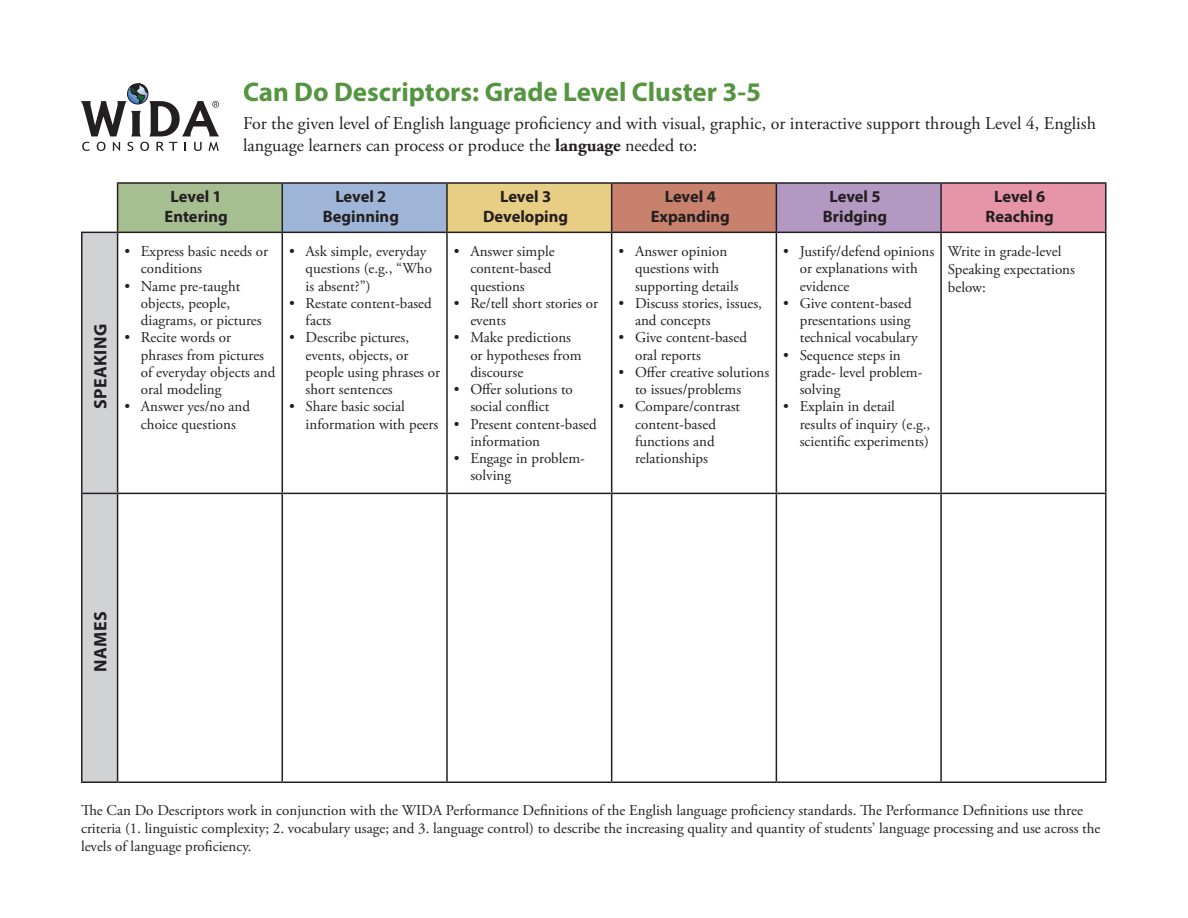
<style>
.page{position:relative;width:1188px;height:918px;background:#fff}
.page>*{position:absolute;margin:0;border:0;box-sizing:border-box;transform-origin:0 0}
.subhead{font:700 27px "Myriad Pro";color:#559541}
.body{font:18px/21.6px "Adobe Garamond Pro";color:#231f20}
.t1{font:700 18px "Myriad Pro";letter-spacing:.02em;color:#231f20}
.t2{font:700 16.5px "Myriad Pro";color:#231f20}
.chart_body{font:15px/17.2px "Adobe Garamond Pro";color:#231f20}
.body-2{font:15px/18px "Adobe Garamond Pro";color:#231f20}
.s1{font-weight:700}
</style>
<div class="page">
<svg style="left:82px;top:142px;width:8px;height:9px"></svg>
<svg style="left:97px;top:142px;width:9px;height:9px"></svg>
<svg style="left:113px;top:142px;width:7px;height:9px"></svg>
<svg style="left:127px;top:142px;width:6px;height:9px"></svg>
<svg style="left:140px;top:142px;width:9px;height:9px"></svg>
<svg style="left:156px;top:142px;width:21px;height:9px"></svg>
<svg style="left:194px;top:142px;width:8px;height:9px"></svg>
<svg style="left:208px;top:142px;width:11px;height:9px"></svg>
<svg style="left:81px;top:84px;width:138px;height:52px"></svg>
<div style="left:118px;top:183px;width:164px;height:49px;background:#a6bf91"></div>
<div style="left:282px;top:183px;width:165px;height:49px;background:#9fb5d7"></div>
<div style="left:447px;top:183px;width:165px;height:49px;background:#e8cd85"></div>
<div style="left:612px;top:183px;width:164px;height:49px;background:#c8816c"></div>
<div style="left:776px;top:183px;width:165px;height:49px;background:#b398c2"></div>
<div style="left:941px;top:183px;width:165px;height:49px;background:#e694a8"></div>
<div style="left:82px;top:233px;width:35px;height:549px;background:#d1d2d4"></div>
<hr style="left:282px;top:182px;width:165px;height:2px;background:#231f20">
<hr style="left:447px;top:182px;width:165px;height:2px;background:#231f20">
<hr style="left:446px;top:184px;width:2px;height:48px;background:#231f20">
<hr style="left:612px;top:182px;width:164px;height:2px;background:#231f20">
<hr style="left:611px;top:184px;width:1px;height:48px;background:#231f20">
<hr style="left:776px;top:182px;width:165px;height:2px;background:#231f20">
<hr style="left:776px;top:184px;width:1px;height:48px;background:#231f20">
<hr style="left:941px;top:182px;width:166px;height:2px;background:#231f20">
<hr style="left:940px;top:184px;width:2px;height:48px;background:#231f20">
<hr style="left:1105px;top:184px;width:2px;height:48px;background:#231f20">
<hr style="left:81px;top:233px;width:1px;height:260px;background:#231f20">
<hr style="left:118px;top:232px;width:164px;height:1px;background:#231f20">
<hr style="left:117px;top:233px;width:1px;height:260px;background:#231f20">
<hr style="left:282px;top:232px;width:165px;height:1px;background:#231f20">
<hr style="left:282px;top:233px;width:1px;height:260px;background:#231f20">
<hr style="left:447px;top:232px;width:165px;height:1px;background:#231f20">
<hr style="left:446px;top:233px;width:2px;height:260px;background:#231f20">
<hr style="left:612px;top:232px;width:164px;height:1px;background:#231f20">
<hr style="left:611px;top:233px;width:1px;height:260px;background:#231f20">
<hr style="left:776px;top:232px;width:165px;height:1px;background:#231f20">
<hr style="left:776px;top:233px;width:1px;height:260px;background:#231f20">
<hr style="left:941px;top:232px;width:166px;height:1px;background:#231f20">
<hr style="left:940px;top:233px;width:2px;height:260px;background:#231f20">
<hr style="left:1105px;top:233px;width:2px;height:260px;background:#231f20">
<hr style="left:81px;top:493px;width:37px;height:1px;background:#231f20">
<hr style="left:81px;top:494px;width:1px;height:288px;background:#231f20">
<hr style="left:118px;top:493px;width:164px;height:1px;background:#231f20">
<hr style="left:117px;top:494px;width:1px;height:288px;background:#231f20">
<hr style="left:282px;top:493px;width:165px;height:1px;background:#231f20">
<hr style="left:282px;top:494px;width:1px;height:288px;background:#231f20">
<hr style="left:447px;top:493px;width:165px;height:1px;background:#231f20">
<hr style="left:446px;top:494px;width:2px;height:288px;background:#231f20">
<hr style="left:612px;top:493px;width:164px;height:1px;background:#231f20">
<hr style="left:611px;top:494px;width:1px;height:288px;background:#231f20">
<hr style="left:776px;top:493px;width:165px;height:1px;background:#231f20">
<hr style="left:776px;top:494px;width:1px;height:288px;background:#231f20">
<hr style="left:941px;top:493px;width:166px;height:1px;background:#231f20">
<hr style="left:940px;top:494px;width:2px;height:288px;background:#231f20">
<hr style="left:1105px;top:494px;width:2px;height:288px;background:#231f20">
<hr style="left:81px;top:782px;width:37px;height:1px;background:#231f20">
<hr style="left:118px;top:782px;width:164px;height:1px;background:#231f20">
<hr style="left:282px;top:782px;width:165px;height:1px;background:#231f20">
<hr style="left:447px;top:782px;width:165px;height:1px;background:#231f20">
<hr style="left:612px;top:782px;width:164px;height:1px;background:#231f20">
<hr style="left:776px;top:782px;width:165px;height:1px;background:#231f20">
<hr style="left:941px;top:782px;width:166px;height:1px;background:#231f20">
<hr style="left:117px;top:182px;width:165px;height:2px;background:#231f20">
<hr style="left:117px;top:184px;width:1px;height:48px;background:#231f20">
<hr style="left:282px;top:184px;width:1px;height:48px;background:#231f20">
<hr style="left:81px;top:232px;width:37px;height:1px;background:#231f20">
<p class="t1" style="left:89px;top:409px;width:86px;rotate:-90deg">SPEAKING</p>
<p class="t2" style="left:171px;top:186px;width:53px">Level 1</p>
<p class="t2" style="left:165px;top:205px;width:65px">Entering</p>
<p class="subhead" style="left:243px;top:75px;width:520px">Can Do Descriptors: Grade Level Cluster 3-5</p>
<p class="body" style="left:243px;top:113px;width:855px">For the given level of English language proficiency and with visual, graphic, or interactive support through Level 4, English language learners can process or produce the <span class="s1">language</span> needed to:</p>
<p class="t2" style="left:335px;top:186px;width:53px">Level 2</p>
<p class="t2" style="left:323px;top:205px;width:78px">Beginning</p>
<p class="t2" style="left:500px;top:186px;width:53px">Level 3</p>
<p class="t2" style="left:483px;top:205px;width:87px">Developing</p>
<p class="t2" style="left:665px;top:186px;width:53px">Level 4</p>
<p class="t2" style="left:651px;top:205px;width:81px">Expanding</p>
<p class="t2" style="left:829px;top:186px;width:53px">Level 5</p>
<p class="t2" style="left:823px;top:205px;width:66px">Bridging</p>
<p class="t2" style="left:994px;top:186px;width:53px">Level 6</p>
<p class="t2" style="left:986px;top:205px;width:70px">Reaching</p>
<p class="chart_body" style="left:141px;top:243px;width:129px;text-indent:-16px">• Express basic needs or conditions</p>
<p class="chart_body" style="left:141px;top:278px;width:122px;text-indent:-16px">• Name pre-taught objects, people, diagrams, or pictures</p>
<p class="chart_body" style="left:141px;top:330px;width:136px;text-indent:-16px">• Recite words or phrases from pictures of everyday objects and oral modeling</p>
<p class="chart_body" style="left:124px;top:399px;width:127px;text-align:center">• Answer yes/no and choice questions</p>
<p class="chart_body" style="left:306px;top:243px;width:128px;text-indent:-16px">• Ask simple, everyday questions (e.g., “Who is absent?”)</p>
<p class="chart_body" style="left:306px;top:295px;width:128px;text-indent:-16px">• Restate content-based facts</p>
<p class="chart_body" style="left:306px;top:330px;width:136px;text-indent:-16px">• Describe pictures, events, objects, or people using phrases or short sentences</p>
<p class="chart_body" style="left:306px;top:399px;width:134px;text-indent:-16px">• Share basic social information with peers</p>
<p class="chart_body" style="left:470px;top:243px;width:86px;text-indent:-16px">• Answer simple content-based questions</p>
<p class="chart_body" style="left:470px;top:295px;width:129px;text-indent:-16px">• Re/tell short stories or events</p>
<p class="chart_body" style="left:470px;top:330px;width:113px;text-indent:-16px">• Make predictions or hypotheses from discourse</p>
<p class="chart_body" style="left:454px;top:381px;width:121px;text-align:center">• Offer solutions to social conflict</p>
<p class="chart_body" style="left:470px;top:416px;width:128px;text-indent:-16px">• Present content-based information</p>
<p class="chart_body" style="left:470px;top:450px;width:116px;text-indent:-16px">• Engage in problem&shy;solving</p>
<p class="chart_body" style="left:635px;top:243px;width:105px;text-indent:-16px">• Answer opinion questions with supporting details</p>
<p class="chart_body" style="left:635px;top:295px;width:128px;text-indent:-16px">• Discuss stories, issues, and concepts</p>
<p class="chart_body" style="left:635px;top:330px;width:113px;text-indent:-16px">• Give content-based oral reports</p>
<p class="chart_body" style="left:635px;top:364px;width:136px;text-indent:-16px">• Offer creative solutions to issues/problems</p>
<p class="chart_body" style="left:635px;top:399px;width:107px;text-indent:-16px">• Compare/contrast content-based functions and relationships</p>
<p class="chart_body" style="left:800px;top:243px;width:136px;text-indent:-16px">• Justify/defend opinions or explanations with evidence</p>
<p class="chart_body" style="left:800px;top:295px;width:120px;text-indent:-16px">• Give content-based presentations using technical vocabulary</p>
<p class="chart_body" style="left:800px;top:347px;width:124px;text-indent:-16px">• Sequence steps in grade- level problem&shy;solving</p>
<p class="chart_body" style="left:800px;top:399px;width:132px;text-indent:-16px">• Explain in detail results of inquiry (e.g., scientific experiments)</p>
<p class="body-2" style="left:948px;top:243px;width:129px">Write in grade-level<br>Speaking expectations below:</p>
<p class="t1" style="left:89px;top:672px;width:62px;rotate:-90deg">NAMES</p>
<p class="body-2" style="left:81px;top:801px;width:1021px">The Can Do Descriptors work in conjunction with the WIDA Performance Definitions of the English language proficiency standards. The Performance Definitions use three criteria (1. linguistic complexity; 2. vocabulary usage; and 3. language control) to describe the increasing quality and quantity of students’ language processing and use across the levels of language proficiency.</p>
</div>
